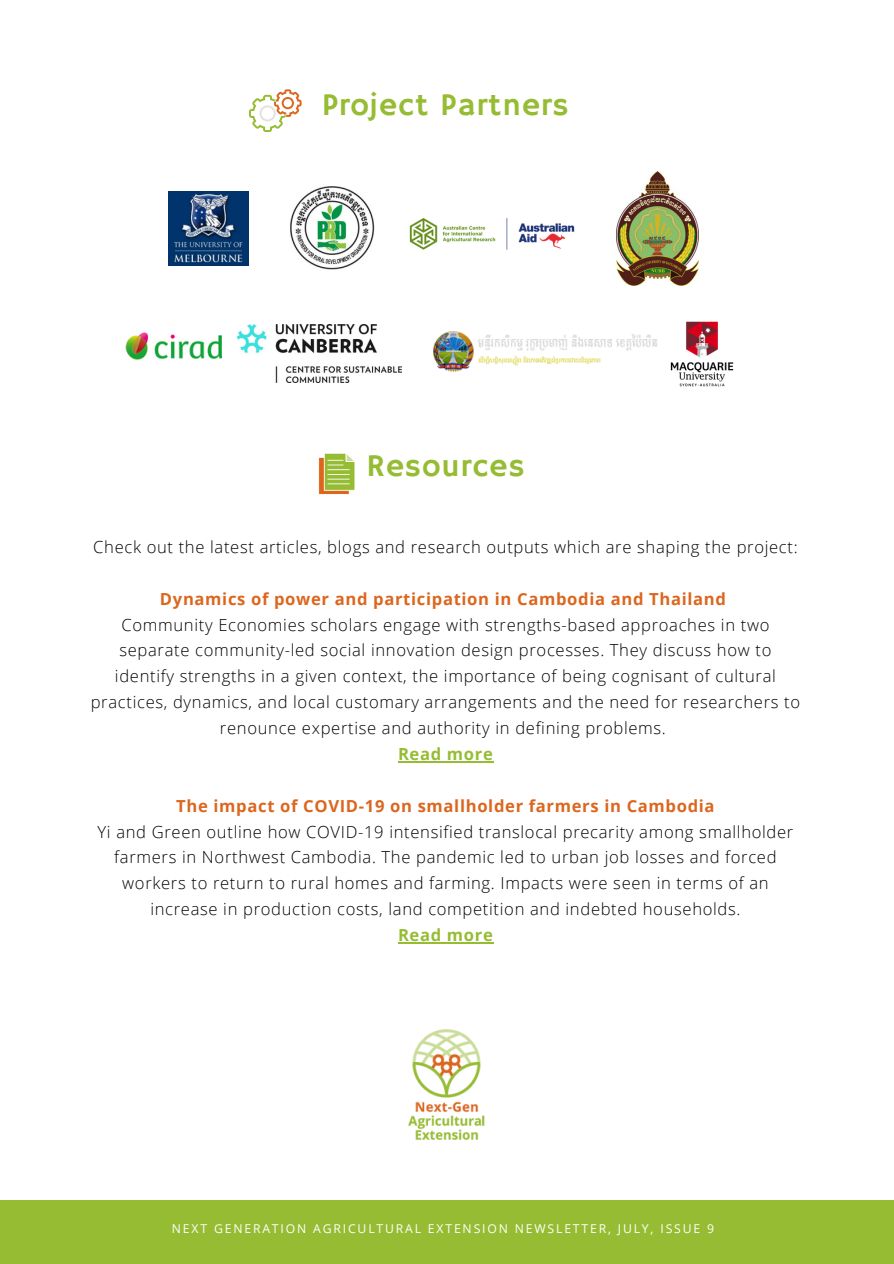
<style>
.page{position:relative;width:894px;height:1264px;background:#fff}
.page>*{position:absolute;margin:0;border:0;box-sizing:border-box;transform-origin:0 0}
.t1{font:31.65px "Hammersmith One";letter-spacing:.03em;color:#96bc33}
.t2{font:300 16.65px/25.8px "Open Sans";letter-spacing:.04em;color:#000;text-align:center}
.t3{font:12.15px "Open Sans";letter-spacing:.15em;color:#fff}
.s1{font-weight:700;color:#dc661e}
.s2{font-weight:700;color:#96bc33}
</style>
<div class="page">
<svg style="left:318px;top:453px;width:37px;height:41px;background:#babd5f"></svg>
<svg style="left:249px;top:89px;width:52px;height:43px"></svg>
<img style="left:290px;top:186px;width:84px;height:84px">
<img style="left:657px;top:321px;width:77px;height:66px">
<img style="left:125px;top:332px;width:96px;height:28px">
<img style="left:169px;top:191px;width:80px;height:74px">
<img style="left:237px;top:324px;width:164px;height:59px">
<img style="left:616px;top:172px;width:82px;height:113px">
<img style="left:433px;top:331px;width:224px;height:41px">
<div style="left:0;top:1200px;width:893px;height:63px;background:#96bc33"></div>
<img style="left:408px;top:1029px;width:77px;height:112px">
<img style="left:409px;top:217px;width:166px;height:33px">
<hr style="left:398px;top:761px;width:95px;height:1px;background:#96bc33">
<hr style="left:398px;top:942px;width:95px;height:1px;background:#96bc33">
<h1 class="t1" style="left:322px;top:86px;width:248px">Project Partners</h1>
<h2 class="t1" style="left:366px;top:448px;width:160px">Resources</h2>
<h1 class="t2" style="left:93px;top:533px;width:705px">Check out the latest articles, blogs and research outputs which are shaping the project:</h1>
<p class="t2" style="left:91px;top:585px;width:710px"><span class="s1">Dynamics of power and participation in Cambodia and Thailand<br></span>Community Economies scholars engage with strengths-based approaches in two separate community-led social innovation design processes. They discuss how to identify strengths in a given context, the importance of being cognisant of cultural practices, dynamics, and local customary arrangements and the need for researchers to renounce expertise and authority in defining problems.<br><span class="s2">Read more</span></p>
<h3 class="t2" style="left:97px;top:792px;width:697px"><span class="s1">The impact of COVID-19 on smallholder farmers in Cambodia<br></span>Yi and Green outline how COVID-19 intensified translocal precarity among smallholder farmers in Northwest Cambodia. The pandemic led to urban job losses and forced workers to return to rural homes and farming. Impacts were seen in terms of an increase in production costs, land competition and indebted households.<br><span class="s2">Read more</span></h3>
<h3 class="t3" style="left:172px;top:1219px;width:543px">NEXT GENERATION AGRICULTURAL EXTENSION NEWSLETTER, JULY, ISSUE 9</h3>
</div>
